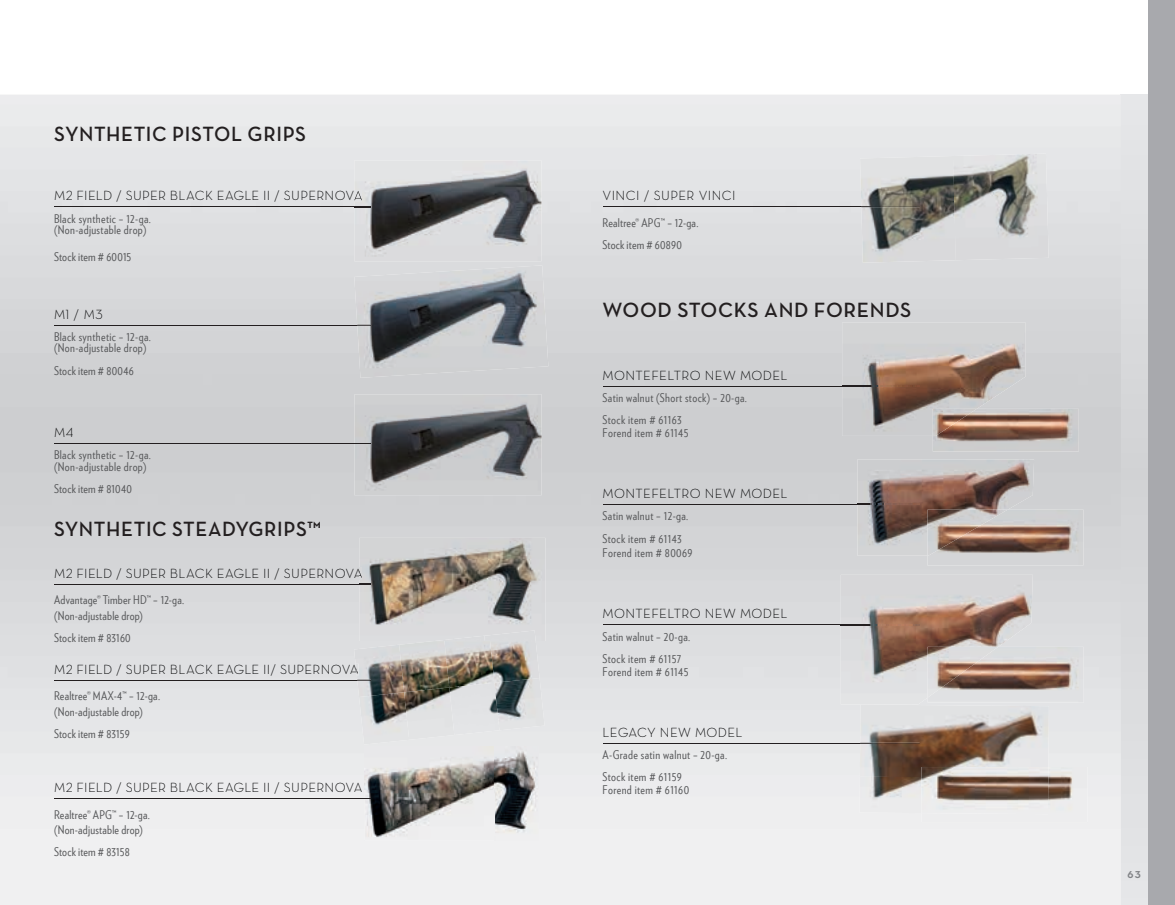
<style>
.page{position:relative;width:1175px;height:905px;background:#fff}
.page>*{position:absolute;margin:0;border:0;box-sizing:border-box;transform-origin:0 0}
.t1{font:21px "Neutra Text TF Demi SC";letter-spacing:.03em;color:#231f20}
.t2{font:13.5px "Neutra Text Light Alt";letter-spacing:.025em;color:#010203}
.t3{font:13.5px "Neutra Text TF Demi SC";color:#808285}
.t4{font:12px/11.2px "Verlag Condensed";letter-spacing:.03em;color:#57585a}
.t5{font:12px "Verlag Condensed";letter-spacing:.01em;color:#57585a}
</style>
<div class="page">
<div style="left:1120px;top:95px;width:28px;height:380px;background:#dcdddf"></div>
<div style="left:1120px;top:474px;width:28px;height:431px;background:#dcdddf"></div>
<div style="left:1148px;top:0;width:27px;height:905px;background:#a8a9ad"></div>
<img style="left:0;top:95px;width:1121px;height:810px">
<hr style="left:54px;top:206px;width:317px;height:1px;background:#231f20">
<hr style="left:54px;top:443px;width:317px;height:1px;background:#231f20">
<hr style="left:54px;top:325px;width:317px;height:1px;background:#231f20">
<hr style="left:54px;top:584px;width:317px;height:1px;background:#231f20">
<hr style="left:54px;top:798px;width:317px;height:1px;background:#231f20">
<hr style="left:54px;top:679px;width:317px;height:1px;background:#231f20">
<hr style="left:602px;top:386px;width:317px;height:1px;background:#231f20">
<hr style="left:602px;top:624px;width:317px;height:1px;background:#231f20">
<hr style="left:602px;top:504px;width:317px;height:1px;background:#231f20">
<hr style="left:602px;top:742px;width:317px;height:1px;background:#231f20">
<hr style="left:602px;top:206px;width:317px;height:1px;background:#231f20">
<img style="left:932px;top:409px;width:146px;height:42px">
<img style="left:842px;top:323px;width:183px;height:113px">
<img style="left:842px;top:386px;width:77px;height:1px">
<img style="left:932px;top:409px;width:44px;height:27px">
<img style="left:840px;top:575px;width:192px;height:129px">
<img style="left:840px;top:624px;width:79px;height:1px">
<img style="left:921px;top:767px;width:166px;height:55px">
<img style="left:860px;top:704px;width:189px;height:73px">
<img style="left:859px;top:776px;width:62px;height:37px">
<img style="left:860px;top:742px;width:59px;height:1px">
<img style="left:921px;top:767px;width:127px;height:47px">
<img style="left:857px;top:459px;width:177px;height:96px">
<img style="left:857px;top:504px;width:62px;height:1px">
<img style="left:927px;top:647px;width:156px;height:55px">
<img style="left:927px;top:647px;width:71px;height:50px">
<img style="left:927px;top:509px;width:156px;height:56px">
<img style="left:927px;top:509px;width:80px;height:46px">
<img style="left:354px;top:644px;width:45px;height:53px">
<img style="left:399px;top:641px;width:45px;height:51px">
<img style="left:444px;top:641px;width:46px;height:46px">
<img style="left:490px;top:641px;width:49px;height:41px">
<img style="left:359px;top:692px;width:50px;height:52px">
<img style="left:404px;top:687px;width:50px;height:52px">
<img style="left:449px;top:682px;width:50px;height:53px">
<img style="left:494px;top:678px;width:50px;height:52px">
<svg style="left:355px;top:663px;width:16px;height:17px"></svg>
<img style="left:860px;top:156px;width:96px;height:107px">
<img style="left:953px;top:154px;width:95px;height:106px">
<img style="left:861px;top:206px;width:58px;height:1px">
<img style="left:354px;top:160px;width:187px;height:101px">
<svg style="left:354px;top:190px;width:17px;height:17px"></svg>
<img style="left:354px;top:265px;width:194px;height:113px">
<svg style="left:357px;top:325px;width:14px;height:1px"></svg>
<img style="left:359px;top:538px;width:186px;height:103px">
<svg style="left:359px;top:568px;width:12px;height:17px"></svg>
<img style="left:434px;top:635px;width:50px;height:6px">
<img style="left:484px;top:630px;width:52px;height:11px">
<img style="left:354px;top:394px;width:187px;height:101px">
<svg style="left:354px;top:443px;width:17px;height:1px"></svg>
<img style="left:365px;top:746px;width:173px;height:94px">
<h1 class="t1" style="left:54px;top:120px;width:253px">SYNTHETIC PISTOL GRIPS</h1>
<p class="t2" style="left:54px;top:187px;width:310px">M2 FIELD / SUPER BLACK EAGLE II / SUPERNOVA</p>
<p class="t4" style="left:54px;top:212px;width:98px">Black synthetic – 12-ga. (Non-adjustable drop)</p>
<p class="t4" style="left:54px;top:250px;width:79px">Stock item # 60015</p>
<p class="t2" style="left:54px;top:306px;width:50px">M1 / M3</p>
<p class="t4" style="left:54px;top:330px;width:98px">Black synthetic – 12-ga. (Non-adjustable drop)</p>
<p class="t4" style="left:54px;top:364px;width:81px">Stock item # 80046</p>
<p class="t2" style="left:54px;top:424px;width:21px">M4</p>
<p class="t4" style="left:54px;top:449px;width:98px">Black synthetic – 12-ga. (Non-adjustable drop)</p>
<p class="t4" style="left:54px;top:483px;width:79px">Stock item # 81040</p>
<h1 class="t1" style="left:54px;top:516px;width:269px">SYNTHETIC STEADYGRIPS™</h1>
<p class="t2" style="left:54px;top:565px;width:310px">M2 FIELD / SUPER BLACK EAGLE II / SUPERNOVA</p>
<p class="t4" style="left:54px;top:592px;width:132px;line-height:15.5px">Advantage® Timber HD™ – 12-ga. (Non-adjustable drop)</p>
<p class="t4" style="left:54px;top:631px;width:78px">Stock item # 83160</p>
<p class="t2" style="left:54px;top:660px;width:306px">M2 FIELD / SUPER BLACK EAGLE II/ SUPERNOVA</p>
<p class="t4" style="left:54px;top:687px;width:108px;line-height:15.5px">Realtree® MAX-4™ – 12-ga. (Non-adjustable drop)</p>
<p class="t5" style="left:54px;top:724px;width:77px">Stock item # 83159</p>
<p class="t2" style="left:54px;top:779px;width:310px">M2 FIELD / SUPER BLACK EAGLE II / SUPERNOVA</p>
<p class="t4" style="left:54px;top:806px;width:97px;line-height:15.5px">Realtree® APG™ – 12-ga. (Non-adjustable drop)</p>
<p class="t4" style="left:54px;top:845px;width:77px">Stock item # 83158</p>
<p class="t2" style="left:602px;top:187px;width:135px">VINCI / SUPER VINCI</p>
<p class="t4" style="left:602px;top:211px;width:97px;line-height:21.9px">Realtree® APG™ – 12-ga.<br>Stock item # 60890</p>
<h1 class="t1" style="left:602px;top:296px;width:310px">WOOD STOCKS AND FORENDS</h1>
<p class="t2" style="left:602px;top:367px;width:186px">MONTEFELTRO NEW MODEL</p>
<p class="t4" style="left:602px;top:386px;width:146px;line-height:21.8px">Satin walnut (Short stock) – 20-ga.<br>Stock item # 61163</p>
<p class="t4" style="left:602px;top:427px;width:87px">Forend item # 61145</p>
<p class="t2" style="left:602px;top:485px;width:186px">MONTEFELTRO NEW MODEL</p>
<p class="t4" style="left:602px;top:503px;width:87px;line-height:23.4px">Satin walnut – 12-ga.<br>Stock item # 61143</p>
<p class="t4" style="left:602px;top:546px;width:91px">Forend item # 80069</p>
<p class="t2" style="left:602px;top:605px;width:186px">MONTEFELTRO NEW MODEL</p>
<p class="t4" style="left:602px;top:625px;width:89px;line-height:21.8px">Satin walnut – 20-ga.<br>Stock item # 61157</p>
<p class="t4" style="left:602px;top:665px;width:87px">Forend item # 61145</p>
<p class="t2" style="left:602px;top:723px;width:141px">LEGACY NEW MODEL</p>
<p class="t4" style="left:602px;top:743px;width:126px;line-height:21.8px">A-Grade satin walnut – 20-ga.<br>Stock item # 61159</p>
<p class="t4" style="left:602px;top:784px;width:88px">Forend item # 61160</p>
<p class="t3" style="left:1127px;top:865px;width:16px">63</p>
</div>
